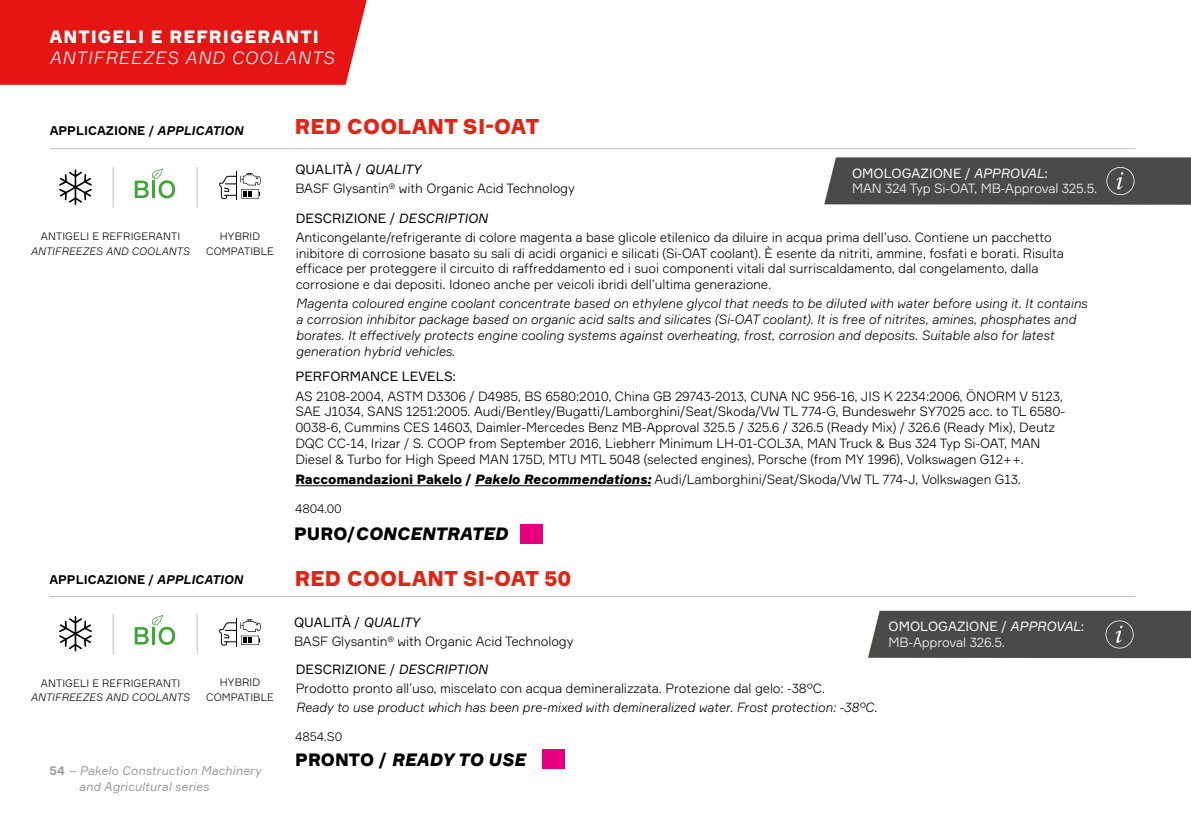
<style>
.page{position:relative;width:1191px;height:819px;background:#fff}
.page>*{position:absolute;margin:0;border:0;box-sizing:border-box;transform-origin:0 0}
.t1{font:900 21px "Formular";letter-spacing:.01em;color:#e42313}
.t2{font:italic 900 17.5px "Formular";color:#000}
.t3{font:italic 300 17.5px "Formular";letter-spacing:.06em;color:#fff}
.t4{font:900 17.5px "Formular";letter-spacing:.06em;color:#fff}
.t5{font:300 13.12px/15.8px "Formular";letter-spacing:-.01em;color:#000}
.t6{font:italic 300 13.12px/15.8px "Formular";letter-spacing:-.01em;color:#000}
.t7{font:300 13.12px/15.8px "Formular";letter-spacing:-.01em;color:#fff}
.t8{font:13.12px "Formular";color:#000}
.t9{font:italic 12.25px/15.8px "Formular";color:#9d9d9c}
.t10{font:700 12.25px "Formular";color:#000}
.t11{font:300 12.25px "Formular";letter-spacing:-.01em;color:#000}
.t12{font:300 10.5px "Formular";letter-spacing:.01em;color:#000}
.t13{font:italic 300 10.5px "Formular";letter-spacing:.01em;color:#000}
.s1{font-style:italic}
.s2{font-weight:700;font-style:normal}
.s3{font-weight:400}
.s4{font-weight:400;font-style:italic}
.s5{font-weight:900}
.s6{font-weight:900;font-style:italic}
.s7{font-style:normal}
</style>
<div class="page">
<hr style="left:49px;top:596px;width:1086px;height:1px;background:#c1c0c0">
<div style="left:0;top:0;width:367px;height:85px;background:#e41513"></div>
<hr style="left:50px;top:148px;width:1085px;height:1px;background:#c1c0c0">
<hr style="left:295px;top:485px;width:167px;height:1px;background:#000">
<hr style="left:475px;top:485px;width:176px;height:1px;background:#000">
<div style="left:520px;top:524px;width:22px;height:20px;background:#e6007d"></div>
<div style="left:542px;top:749px;width:22px;height:19px;background:#e6007d"></div>
<div style="left:868px;top:610px;width:323px;height:48px;background:#4a4a49"></div>
<div style="left:824px;top:157px;width:367px;height:48px;background:#4a4a49"></div>
<svg style="left:59px;top:169px;width:33px;height:36px"></svg>
<svg style="left:59px;top:616px;width:33px;height:35px"></svg>
<hr style="left:113px;top:167px;width:1px;height:40px;background:#c1c0c0">
<hr style="left:113px;top:613px;width:1px;height:41px;background:#c1c0c0">
<hr style="left:197px;top:167px;width:1px;height:40px;background:#c1c0c0">
<hr style="left:197px;top:613px;width:1px;height:41px;background:#c1c0c0">
<svg style="left:135px;top:168px;width:40px;height:30px"></svg>
<svg style="left:135px;top:615px;width:40px;height:29px"></svg>
<svg style="left:219px;top:172px;width:42px;height:28px"></svg>
<svg style="left:219px;top:618px;width:42px;height:28px"></svg>
<h2 class="t4" style="left:49px;top:26px;width:271px">ANTIGELI E REFRIGERANTI</h2>
<h2 class="t3" style="left:49px;top:47px;width:286px">ANTIFREEZES AND COOLANTS</h2>
<p class="t10" style="left:50px;top:123px;width:195px">APPLICAZIONE / <span class="s1">APPLICATION</span></p>
<p class="t12" style="left:41px;top:230px;width:141px">ANTIGELI E REFRIGERANTI</p>
<p class="t13" style="left:31px;top:244px;width:160px">ANTIFREEZES AND COOLANTS</p>
<p class="t12" style="left:220px;top:230px;width:42px">HYBRID</p>
<p class="t12" style="left:206px;top:245px;width:69px">COMPATIBLE</p>
<p class="t10" style="left:49px;top:572px;width:195px">APPLICAZIONE / <span class="s1">APPLICATION</span></p>
<p class="t12" style="left:41px;top:676px;width:141px">ANTIGELI E REFRIGERANTI</p>
<p class="t13" style="left:31px;top:691px;width:160px">ANTIFREEZES AND COOLANTS</p>
<p class="t12" style="left:220px;top:676px;width:42px">HYBRID</p>
<p class="t12" style="left:206px;top:691px;width:69px">COMPATIBLE</p>
<p class="t9" style="left:79px;top:762px;width:184px;text-indent:-29px"><span class="s2">54</span> – Pakelo Construction Machinery and Agricultural series</p>
<h1 class="t1" style="left:295px;top:113px;width:246px">RED COOLANT SI-OAT</h1>
<p class="t5" style="left:295px;top:159px;width:281px;line-height:19.2px"><span class="s3">QUALITÀ /</span> <span class="s4">QUALITY<br></span>BASF Glysantin<sup>®</sup> with Organic Acid Technology</p>
<p class="t7" style="left:852px;top:165px;width:247px"><span class="s3">OMOLOGAZIONE /</span> <span class="s4">APPROVAL</span><span class="s3">:<br></span>MAN 324 Typ Si-OAT, MB-Approval 325.5.</p>
<p class="t5" style="left:296px;top:208px;width:757px;line-height:19.2px"><span class="s3">DESCRIZIONE /</span> <span class="s4">DESCRIPTION<br></span>Anticongelante/refrigerante di colore magenta a base glicole etilenico da diluire in acqua prima dell’uso. Contiene un pacchetto</p>
<p class="t5" style="left:296px;top:245px;width:770px">inibitore di corrosione basato su sali di acidi organici e silicati (Si-OAT coolant). È esente da nitriti, ammine, fosfati e borati. Risulta efficace per proteggere il circuito di raffreddamento ed i suoi componenti vitali dal surriscaldamento, dal congelamento, dalla corrosione e dai depositi. Idoneo anche per veicoli ibridi dell’ultima generazione.</p>
<p class="t6" style="left:296px;top:295px;width:793px">Magenta coloured engine coolant concentrate based on ethylene glycol that needs to be diluted with water before using it. It contains a corrosion inhibitor package based on organic acid salts and silicates (Si-OAT coolant). It is free of nitrites, amines, phosphates and borates. It effectively protects engine cooling systems against overheating, frost, corrosion and deposits. Suitable also for latest generation hybrid vehicles.</p>
<p class="t8" style="left:295px;top:368px;width:162px">PERFORMANCE LEVELS:</p>
<p class="t5" style="left:295px;top:388px;width:771px">AS 2108-2004, ASTM D3306 / D4985, BS 6580:2010, China GB 29743-2013, CUNA NC 956-16, JIS K 2234:2006, ÖNORM V 5123, SAE J1034, SANS 1251:2005. Audi/Bentley/Bugatti/Lamborghini/Seat/Skoda/VW TL 774-G, Bundeswehr SY7025 acc. to TL 6580- 0038-6, Cummins CES 14603, Daimler-Mercedes Benz MB-Approval 325.5 / 325.6 / 326.5 (Ready Mix) / 326.6 (Ready Mix), Deutz DQC CC-14, Irizar / S. COOP from September 2016, Liebherr Minimum LH-01-COL3A, MAN Truck &amp; Bus 324 Typ Si-OAT, MAN Diesel &amp; Turbo for High Speed MAN 175D, MTU MTL 5048 (selected engines), Porsche (from MY 1996), Volkswagen G12++.</p>
<p class="t5" style="left:295px;top:471px;width:727px"><span class="s5">Raccomandazioni Pakelo /</span> <span class="s6">Pakelo Recommendations:</span> Audi/Lamborghini/Seat/Skoda/VW TL 774-J, Volkswagen G13.</p>
<p class="t11" style="left:295px;top:501px;width:48px">4804.00</p>
<h2 class="t2" style="left:294px;top:523px;width:215px"><span class="s7">PURO/</span>CONCENTRATED</h2>
<h1 class="t1" style="left:295px;top:565px;width:278px">RED COOLANT SI-OAT 50</h1>
<p class="t5" style="left:294px;top:612px;width:281px;line-height:19.2px"><span class="s3">QUALITÀ /</span> <span class="s4">QUALITY<br></span>BASF Glysantin<sup>®</sup> with Organic Acid Technology</p>
<p class="t5" style="left:296px;top:659px;width:531px;line-height:19.2px"><span class="s3">DESCRIZIONE /</span> <span class="s4">DESCRIPTION<br></span>Prodotto pronto all’uso, miscelato con acqua demineralizzata. Protezione dal gelo: -38°C.</p>
<p class="t6" style="left:296px;top:699px;width:583px">Ready to use product which has been pre-mixed with demineralized water. Frost protection: -38°C.</p>
<p class="t11" style="left:295px;top:728px;width:49px">4854.S0</p>
<h2 class="t2" style="left:295px;top:749px;width:232px"><span class="s7">PRONTO /</span> READY TO USE</h2>
<p class="t7" style="left:888px;top:618px;width:197px"><span class="s3">OMOLOGAZIONE /</span> <span class="s4">APPROVAL</span><span class="s3">:<br></span>MB-Approval 326.5.</p>
</div>
